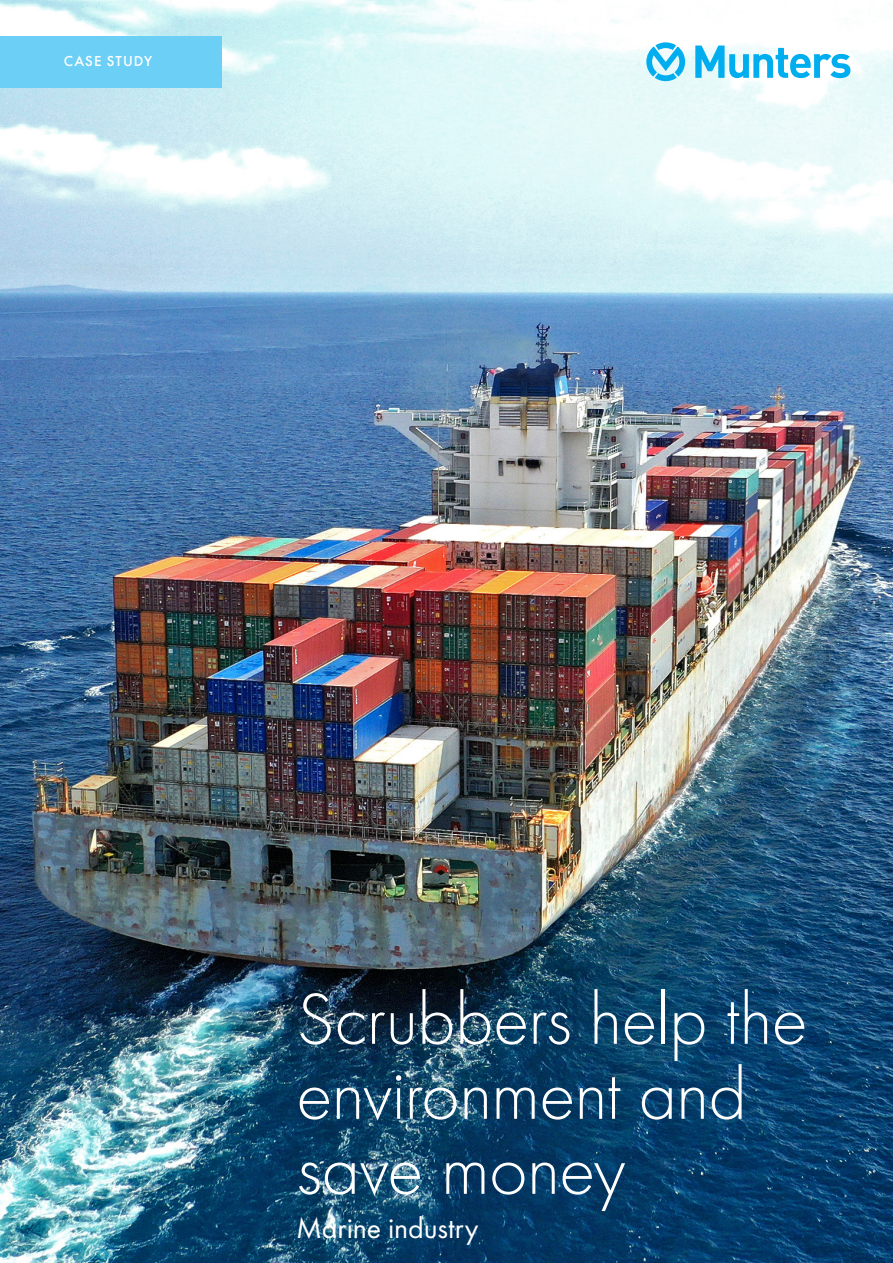
<style>
.page{position:relative;width:893px;height:1263px;background:#fff}
.page>*{position:absolute;margin:0;border:0;box-sizing:border-box;transform-origin:0 0}
.t1{font:75px/75px "Futura PT Light";letter-spacing:-.015em;color:#fff}
.t2{font:30px "Futura PT";letter-spacing:-.005em;color:#fff}
.t3{font:15px "Futura PT Medium";letter-spacing:.07em;color:#fff}
</style>
<div class="page">
<img style="left:0;top:0;width:893px;height:1263px">
<div style="left:0;top:36px;width:221px;height:51px;background:#6bcff6"></div>
<svg style="left:695px;top:46px;width:155px;height:32px"></svg>
<svg style="left:646px;top:42px;width:39px;height:39px"></svg>
<p class="t3" style="left:64px;top:52px;width:90px">CASE STUDY</p>
<p class="t1" style="left:296px;top:982px;width:513px">Scrubbers help the environment and save money</p>
<p class="t2" style="left:296px;top:1210px;width:184px">Marine industry</p>
</div>
